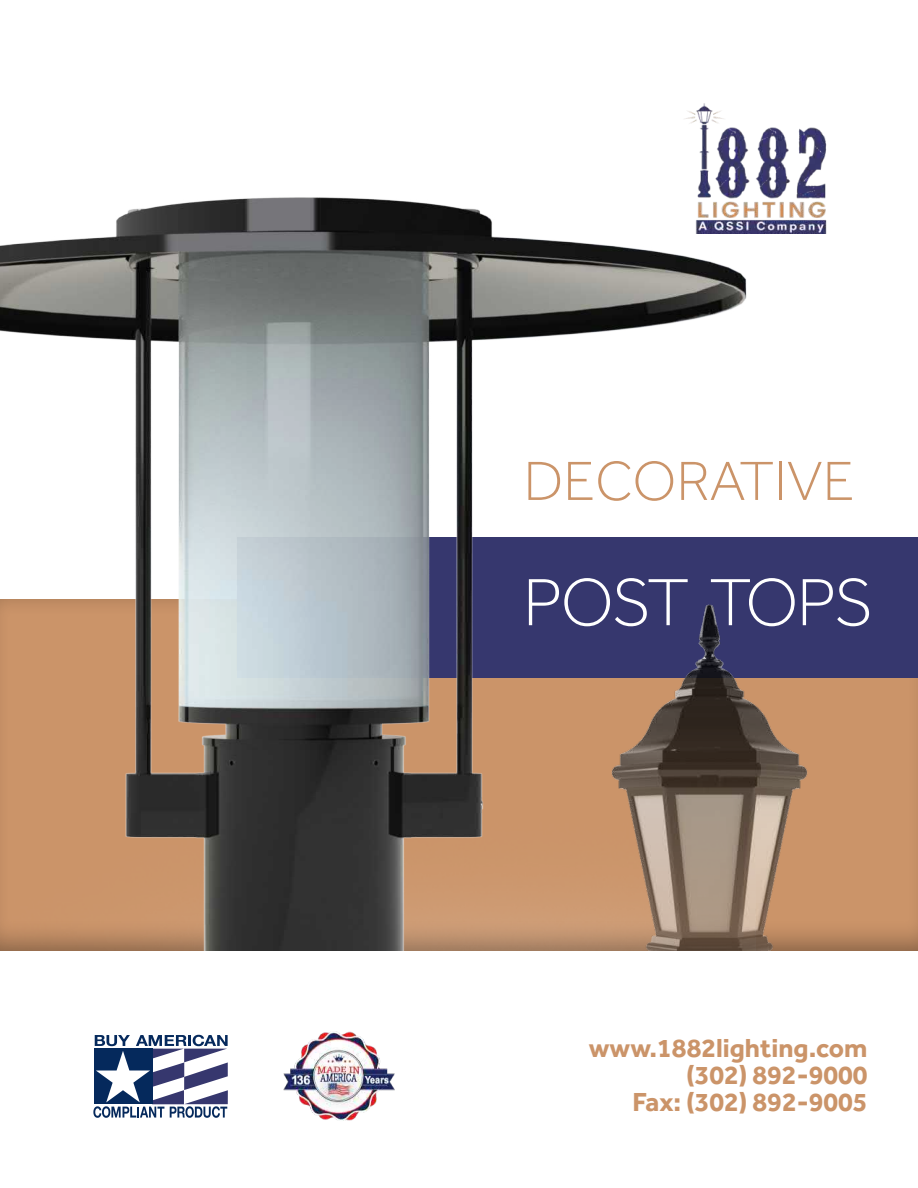
<style>
.page{position:relative;width:918px;height:1188px;background:#fff}
.page>*{position:absolute;margin:0;border:0;box-sizing:border-box;transform-origin:0 0}
.t1{font:300 69px "Effra";letter-spacing:-.035em;color:#fff}
.t2{font:300 57px "Effra";color:#cb9469}
.t3{font:700 27px "Effra";color:#cb9469}
</style>
<div class="page">
<div style="left:0;top:599px;width:918px;height:354px;background:#231f20;opacity:.42"></div>
<div style="left:237px;top:537px;width:681px;height:141px;background:#36376e"></div>
<svg style="left:93px;top:1035px;width:135px;height:83px"></svg>
<img style="left:283px;top:1031px;width:112px;height:90px">
<img style="left:0;top:197px;width:756px;height:754px">
<img style="left:683px;top:103px;width:144px;height:130px">
<img style="left:572px;top:604px;width:275px;height:347px">
<p class="t2" style="left:524px;top:449px;width:332px">DECORATIVE</p>
<p class="t1" style="left:523px;top:563px;width:351px">POST TOPS</p>
<p class="t3" style="left:589px;top:1032px;width:280px">www.1882lighting.com</p>
<p class="t3" style="left:686px;top:1059px;width:183px">(302) 892-9000</p>
<p class="t3" style="left:633px;top:1086px;width:237px">Fax: (302) 892-9005</p>
</div>
